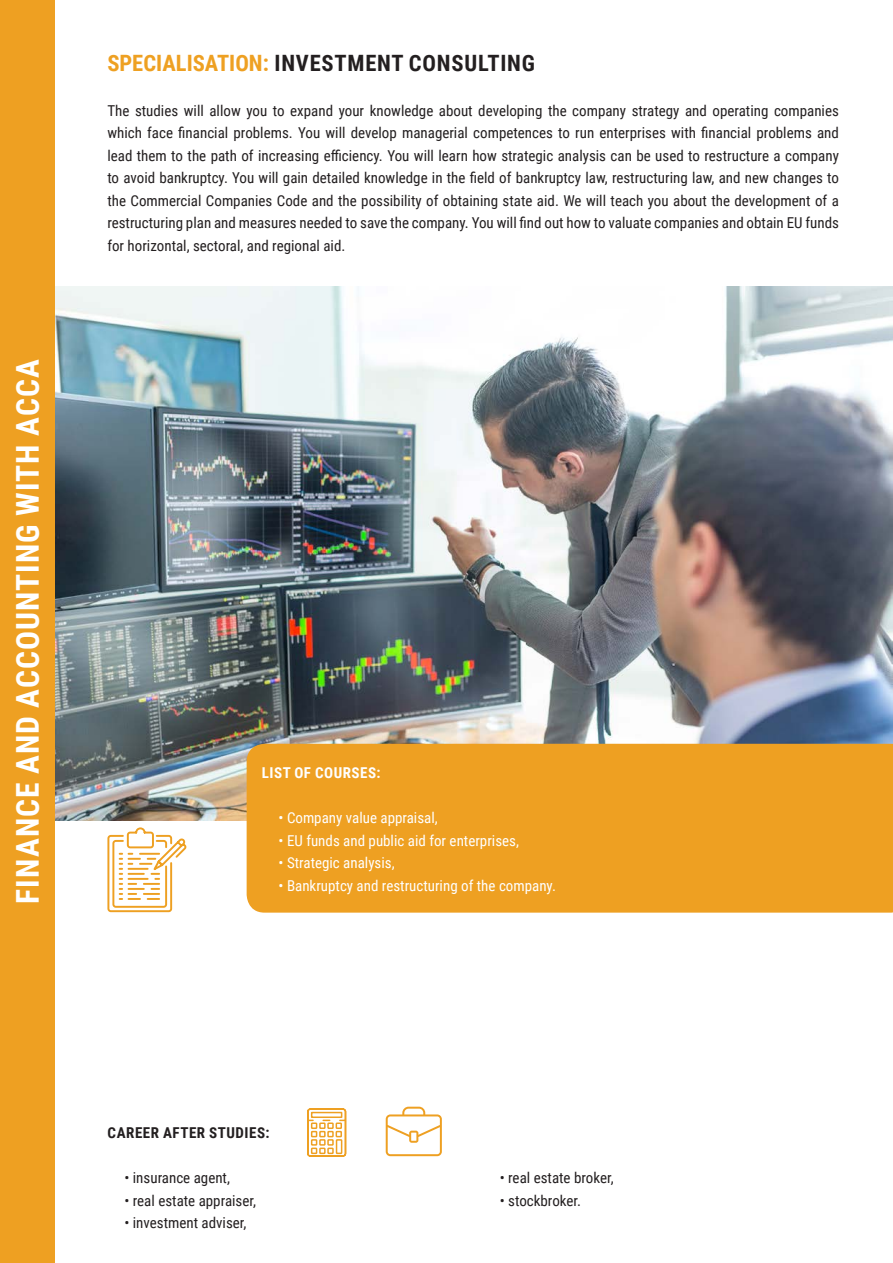
<style>
.page{position:relative;width:893px;height:1263px;background:#fff}
.page>*{position:absolute;margin:0;border:0;box-sizing:border-box;transform-origin:0 0}
.t1{font:700 31.5px "Roboto Condensed";letter-spacing:.035em;color:#fff}
.t2{font:700 22.5px "Roboto Condensed";letter-spacing:.035em;color:#231f20}
.t3{font:15px/22.5px "Roboto Condensed";color:#231f20;text-align:justify}
.t4{font:15px "Roboto Condensed";color:#fff}
.t5{font:700 15px "Roboto Condensed";letter-spacing:.035em;color:#231f20}
.t6{font:700 15px "Roboto Condensed";letter-spacing:.035em;color:#fff}
.s1{color:#eea022}
</style>
<div class="page">
<img style="left:54px;top:287px;width:839px;height:534px">
<svg style="left:107px;top:827px;width:80px;height:86px"></svg>
<svg style="left:386px;top:1107px;width:56px;height:49px"></svg>
<div style="left:0;top:0;width:54px;height:1263px;background:#eea022"></div>
<div style="left:247px;top:744px;width:646px;height:169px;background:#eea022"></div>
<svg style="left:307px;top:1108px;width:40px;height:49px"></svg>
<p class="t1" style="left:6px;top:904px;width:546px;rotate:-90deg">FINANCE AND ACCOUNTING WITH ACCA</p>
<p class="t2" style="left:107px;top:47px;width:429px"><span class="s1">SPECIALISATION:</span> INVESTMENT CONSULTING</p>
<p class="t3" style="left:107px;top:99px;width:733px">The studies will allow you to expand your knowledge about developing the company strategy and operating companies which face financial problems. You will develop managerial competences to run enterprises with financial problems and lead them to the path of increasing efficiency. You will learn how strategic analysis can be used to restructure a company to avoid bankruptcy. You will gain detailed knowledge in the field of bankruptcy law, restructuring law, and new changes to the Commercial Companies Code and the possibility of obtaining state aid. We will teach you about the development of a restructuring plan and measures needed to save the company. You will find out how to valuate companies and obtain EU funds for horizontal, sectoral, and regional aid.</p>
<p class="t6" style="left:262px;top:762px;width:120px">LIST OF COURSES:</p>
<p class="t4" style="left:278px;top:807px;width:161px">• Company value appraisal,</p>
<p class="t4" style="left:278px;top:830px;width:242px">• EU funds and public aid for enterprises,</p>
<p class="t4" style="left:278px;top:852px;width:118px">• Strategic analysis,</p>
<p class="t4" style="left:278px;top:875px;width:279px">• Bankruptcy and restructuring of the company.</p>
<p class="t5" style="left:108px;top:1122px;width:163px">CAREER AFTER STUDIES:</p>
<p class="t3" style="left:124px;top:1166px;width:107px">• insurance agent,</p>
<p class="t3" style="left:124px;top:1189px;width:133px">• real estate appraiser,</p>
<p class="t3" style="left:124px;top:1211px;width:124px">• investment adviser,</p>
<p class="t3" style="left:500px;top:1166px;width:115px">• real estate broker,</p>
<p class="t3" style="left:500px;top:1189px;width:83px">• stockbroker.</p>
</div>
